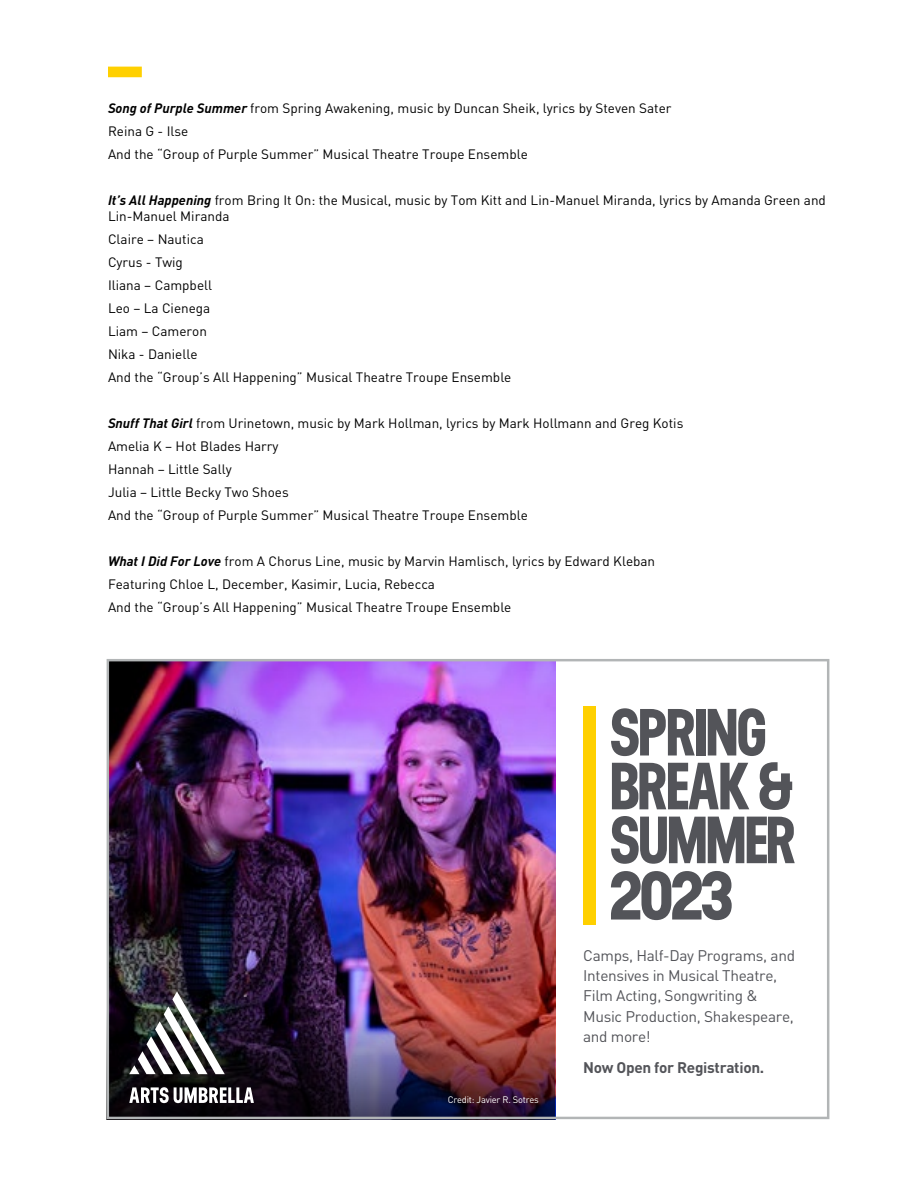
<style>
.page{position:relative;width:918px;height:1188px;background:#fff}
.page>*{position:absolute;margin:0;border:0;box-sizing:border-box;transform-origin:0 0}
.t1{font:700 72.6px "Neusa";color:#535459}
.t2{font:700 66.6px/53.8px "Neusa";letter-spacing:-.04em;color:#535459}
.t3{font:15.3px/20.1px "DINOT";letter-spacing:-.02em;color:#535459}
.t4{font:700 15.3px "DINOT";letter-spacing:-.02em;color:#535459}
.t5{font:13.5px/23px "DINOT";color:#000}
.t6{font:9.3px "DINOT";letter-spacing:-.02em;color:#fff}
.s1{font-weight:700;font-style:italic}
</style>
<div class="page">
<div style="left:108px;top:67px;width:34px;height:10px;background:#ffd000"></div>
<div style="left:583px;top:707px;width:12px;height:218px;background:#ffd000"></div>
<img style="left:110px;top:662px;width:445px;height:335px">
<img style="left:110px;top:997px;width:445px;height:119px">
<svg style="left:129px;top:1087px;width:125px;height:16px"></svg>
<img style="left:129px;top:991px;width:96px;height:83px">
<div style="left:107px;top:659px;width:722px;height:460px;border:2px solid #b2b5b6"></div>
<p class="t5" style="left:108px;top:97px;width:565px"><span class="s1">Song of Purple Summer</span> from Spring Awakening, music by Duncan Sheik, lyrics by Steven Sater<br>Reina G - Ilse<br>And the “Group of Purple Summer” Musical Theatre Troupe Ensemble</p>
<p class="t5" style="left:108px;top:192px;width:719px;line-height:16.2px"><span class="s1">It’s All Happening</span> from Bring It On: the Musical, music by Tom Kitt and Lin-Manuel Miranda, lyrics by Amanda Green and<br>Lin-Manuel Miranda</p>
<p class="t5" style="left:108px;top:228px;width:405px">Claire – Nautica<br>Cyrus - Twig<br>Iliana – Campbell<br>Leo – La Cienega<br>Liam – Cameron<br>Nika - Danielle<br>And the “Group’s All Happening” Musical Theatre Troupe Ensemble</p>
<p class="t5" style="left:108px;top:411px;width:577px"><span class="s1">Snuff That Girl</span> from Urinetown, music by Mark Hollman, lyrics by Mark Hollmann and Greg Kotis Amelia K – Hot Blades Harry<br>Hannah – Little Sally<br>Julia – Little Becky Two Shoes<br>And the “Group of Purple Summer” Musical Theatre Troupe Ensemble</p>
<p class="t5" style="left:108px;top:549px;width:549px"><span class="s1">What I Did For Love</span> from A Chorus Line, music by Marvin Hamlisch, lyrics by Edward Kleban<br>Featuring Chloe L, December, Kasimir, Lucia, Rebecca<br>And the “Group’s All Happening” Musical Theatre Troupe Ensemble</p>
<p class="t6" style="left:448px;top:1094px;width:93px">Credit: Javier R. Sotres</p>
<h2 class="t2" style="left:609px;top:703px;width:189px">SPRING<br>BREAK &amp;<br>SUMMER</h2>
<h1 class="t1" style="left:609px;top:843px;width:125px">2023</h1>
<p class="t3" style="left:583px;top:945px;width:213px">Camps, Half-Day Programs, and<br>Intensives in Musical Theatre,<br>Film Acting, Songwriting &amp;<br>Music Production, Shakespeare, and more!</p>
<p class="t4" style="left:583px;top:1058px;width:183px">Now Open for Registration.</p>
</div>
